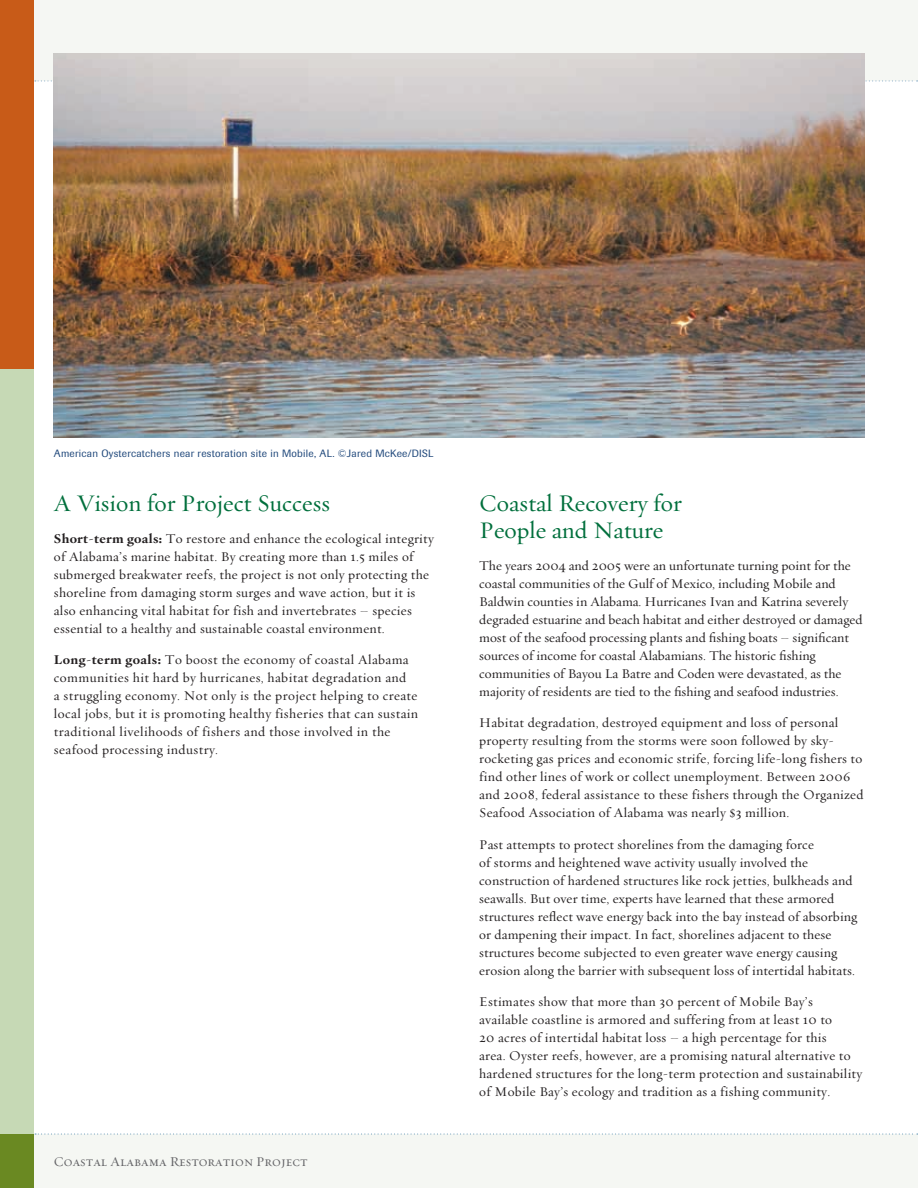
<style>
.page{position:relative;width:918px;height:1188px;background:#fff}
.page>*{position:absolute;margin:0;border:0;box-sizing:border-box;transform-origin:0 0}
.t1{font:24px/27px "Oakleaf";color:#006f3c}
.t2{font:13.5px/18px "Oakleaf";letter-spacing:.02em;color:#231f20}
.t3{font:13.5px/18px "Oakleaf";color:#231f20}
.t4{font:13.5px "Oakleaf Small Caps Roman";color:#636366}
.t5{font:10.5px "Imago";letter-spacing:.025em;color:#20487b}
.s1{font-weight:700}
</style>
<div class="page">
<div style="left:0;top:1134px;width:918px;height:54px;background:#f5f7f3"></div>
<div style="left:0;top:0;width:918px;height:81px;background:#f5f7f3"></div>
<svg style="left:35px;top:80px;width:883px;height:1px"></svg>
<svg style="left:35px;top:1133px;width:883px;height:1px"></svg>
<div style="left:0;top:0;width:34px;height:369px;background:#c85b18"></div>
<div style="left:0;top:369px;width:34px;height:765px;background:#c6d9b5"></div>
<div style="left:0;top:1134px;width:34px;height:54px;background:#6a8922"></div>
<img style="left:54px;top:54px;width:810px;height:383px">
<p class="t5" style="left:54px;top:447px;width:381px">American Oystercatchers near restoration site in Mobile, AL. ©Jared McKee/DISL</p>
<p class="t1" style="left:54px;top:489px;width:277px">A Vision for Project Success</p>
<p class="t2" style="left:54px;top:529px;width:381px"><span class="s1">Short-term goals:</span> To restore and enhance the ecological integrity of Alabama’s marine habitat. By creating more than 1.5 miles of submerged breakwater reefs, the project is not only protecting the shoreline from damaging storm surges and wave action, but it is also enhancing vital habitat for fish and invertebrates – species essential to a healthy and sustainable coastal environment.</p>
<p class="t2" style="left:54px;top:650px;width:366px"><span class="s1">Long-term goals:</span> To boost the economy of coastal Alabama communities hit hard by hurricanes, habitat degradation and<br>a struggling economy. Not only is the project helping to create local jobs, but it is promoting healthy fisheries that can sustain traditional livelihoods of fishers and those involved in the seafood processing industry.</p>
<p class="t4" style="left:54px;top:1153px;width:255px">Coastal Alabama Restoration Project</p>
<p class="t1" style="left:479px;top:489px;width:204px">Coastal Recovery for<br>People and Nature</p>
<p class="t3" style="left:479px;top:556px;width:385px">The years 2004 and 2005 were an unfortunate turning point for the coastal communities of the Gulf of Mexico, including Mobile and Baldwin counties in Alabama. Hurricanes Ivan and Katrina severely degraded estuarine and beach habitat and either destroyed or damaged most of the seafood processing plants and fishing boats – significant sources of income for coastal Alabamians. The historic fishing communities of Bayou La Batre and Coden were devastated, as the majority of residents are tied to the fishing and seafood industries.</p>
<p class="t2" style="left:479px;top:713px;width:386px">Habitat degradation, destroyed equipment and loss of personal property resulting from the storms were soon followed by sky&shy;rocketing gas prices and economic strife, forcing life-long fishers to find other lines of work or collect unemployment. Between 2006 and 2008, federal assistance to these fishers through the Organized Seafood Association of Alabama was nearly $3 million.</p>
<p class="t2" style="left:479px;top:835px;width:380px">Past attempts to protect shorelines from the damaging force<br>of storms and heightened wave activity usually involved the construction of hardened structures like rock jetties, bulkheads and seawalls. But over time, experts have learned that these armored structures reflect wave energy back into the bay instead of absorbing or dampening their impact. In fact, shorelines adjacent to these structures become subjected to even greater wave energy causing erosion along the barrier with subsequent loss of intertidal habitats.</p>
<p class="t2" style="left:479px;top:992px;width:384px">Estimates show that more than 30 percent of Mobile Bay’s available coastline is armored and suffering from at least 10 to<br>20 acres of intertidal habitat loss – a high percentage for this<br>area. Oyster reefs, however, are a promising natural alternative to hardened structures for the long-term protection and sustainability of Mobile Bay’s ecology and tradition as a fishing community.</p>
</div>
